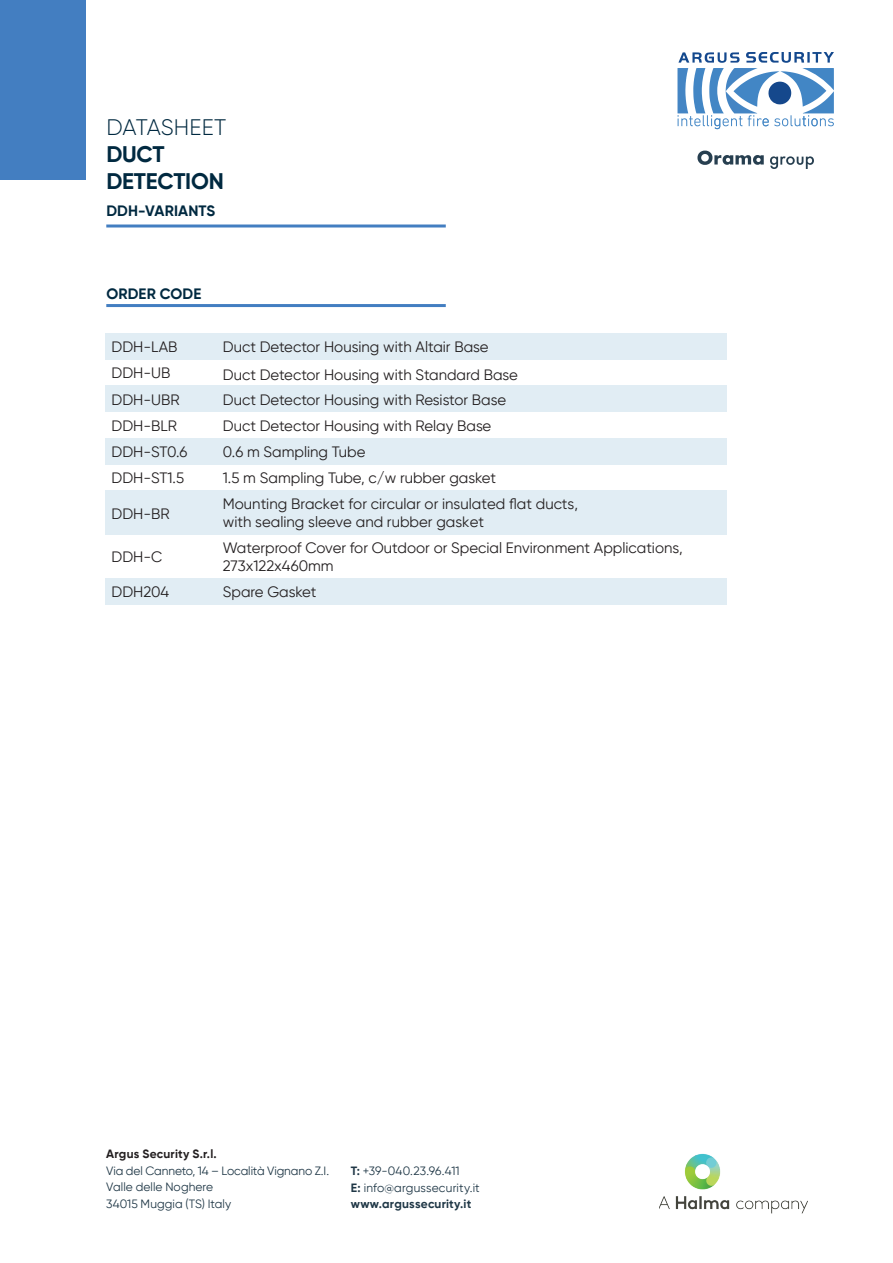
<style>
.page{position:relative;width:893px;height:1263px;background:#fff}
.page>*{position:absolute;margin:0;border:0;box-sizing:border-box;transform-origin:0 0}
.t1{font:700 22.5px/27px "Gilroy";letter-spacing:-.01em;color:#002940}
.t2{font:300 22.5px "Gilroy";color:#002940}
.t3{font:15px/18px "Gilroy";color:#231f20}
.t4{font:700 15px "Gilroy";letter-spacing:.01em;color:#002940}
.t5{font:12px/16.5px "Gilroy";letter-spacing:.005em;color:#1f3746}
.t6{font:700 12px "Gilroy";letter-spacing:.015em;color:#231f20}
.s1{font-weight:700}
</style>
<div class="page">
<div style="left:0;top:0;width:85px;height:179px;background:#437ec1"></div>
<hr style="left:106px;top:224px;width:340px;height:3px;background:#437ec1">
<img style="left:659px;top:1153px;width:149px;height:61px">
<svg style="left:697px;top:151px;width:67px;height:14px"></svg>
<svg style="left:770px;top:156px;width:44px;height:13px"></svg>
<svg style="left:677px;top:52px;width:157px;height:77px"></svg>
<hr style="left:106px;top:304px;width:340px;height:3px;background:#437ec1">
<div style="left:217px;top:490px;width:510px;height:45px;background:#e1edf4"></div>
<div style="left:106px;top:490px;width:111px;height:45px;background:#e1edf4"></div>
<div style="left:217px;top:438px;width:510px;height:26px;background:#e1edf4"></div>
<div style="left:106px;top:438px;width:111px;height:26px;background:#e1edf4"></div>
<div style="left:217px;top:578px;width:510px;height:26px;background:#e1edf4"></div>
<div style="left:106px;top:578px;width:111px;height:26px;background:#e1edf4"></div>
<div style="left:217px;top:386px;width:510px;height:26px;background:#e1edf4"></div>
<div style="left:106px;top:386px;width:111px;height:26px;background:#e1edf4"></div>
<div style="left:217px;top:333px;width:510px;height:27px;background:#e1edf4"></div>
<div style="left:106px;top:333px;width:111px;height:27px;background:#e1edf4"></div>
<h1 class="t2" style="left:106px;top:113px;width:121px">DATASHEET</h1>
<h1 class="t1" style="left:106px;top:140px;width:119px">DUCT<br>DETECTION</h1>
<p class="t4" style="left:106px;top:201px;width:110px">DDH-VARIANTS</p>
<p class="t4" style="left:106px;top:284px;width:97px">ORDER CODE</p>
<p class="t3" style="left:112px;top:338px;width:67px">DDH-LAB</p>
<p class="t3" style="left:223px;top:338px;width:267px">Duct Detector Housing with Altair Base</p>
<p class="t3" style="left:112px;top:364px;width:60px">DDH-UB</p>
<p class="t3" style="left:223px;top:365px;width:297px">Duct Detector Housing with Standard Base</p>
<p class="t3" style="left:112px;top:390px;width:69px">DDH-UBR</p>
<p class="t3" style="left:223px;top:390px;width:285px">Duct Detector Housing with Resistor Base</p>
<p class="t3" style="left:112px;top:416px;width:67px">DDH-BLR</p>
<p class="t3" style="left:223px;top:416px;width:270px">Duct Detector Housing with Relay Base</p>
<p class="t3" style="left:112px;top:442px;width:77px">DDH-ST0.6</p>
<p class="t3" style="left:223px;top:442px;width:144px">0.6 m Sampling Tube</p>
<p class="t3" style="left:112px;top:469px;width:74px">DDH-ST1.5</p>
<p class="t3" style="left:223px;top:469px;width:275px">1.5 m Sampling Tube, c/w rubber gasket</p>
<p class="t3" style="left:112px;top:504px;width:60px">DDH-BR</p>
<p class="t3" style="left:112px;top:547px;width:52px">DDH-C</p>
<p class="t3" style="left:223px;top:538px;width:461px">Waterproof Cover for Outdoor or Special Environment Applications,<br>273x122x460mm</p>
<p class="t3" style="left:112px;top:582px;width:59px">DDH204</p>
<p class="t3" style="left:223px;top:582px;width:95px">Spare Gasket</p>
<p class="t3" style="left:223px;top:494px;width:357px">Mounting Bracket for circular or insulated flat ducts, with sealing sleeve and rubber gasket</p>
<p class="t6" style="left:106px;top:1146px;width:112px">Argus Security S.r.l.</p>
<p class="t5" style="left:106px;top:1162px;width:224px">Via del Canneto, 14 – Località Vignano Z.I.<br>Valle delle Noghere<br>34015 Muggia (TS) Italy</p>
<p class="t5" style="left:351px;top:1163px;width:130px"><span class="s1">T:</span> +39-040.23.96.411<br><span class="s1">E:</span> info@argussecurity.it <span class="s1">www.argussecurity.it</span></p>
</div>
